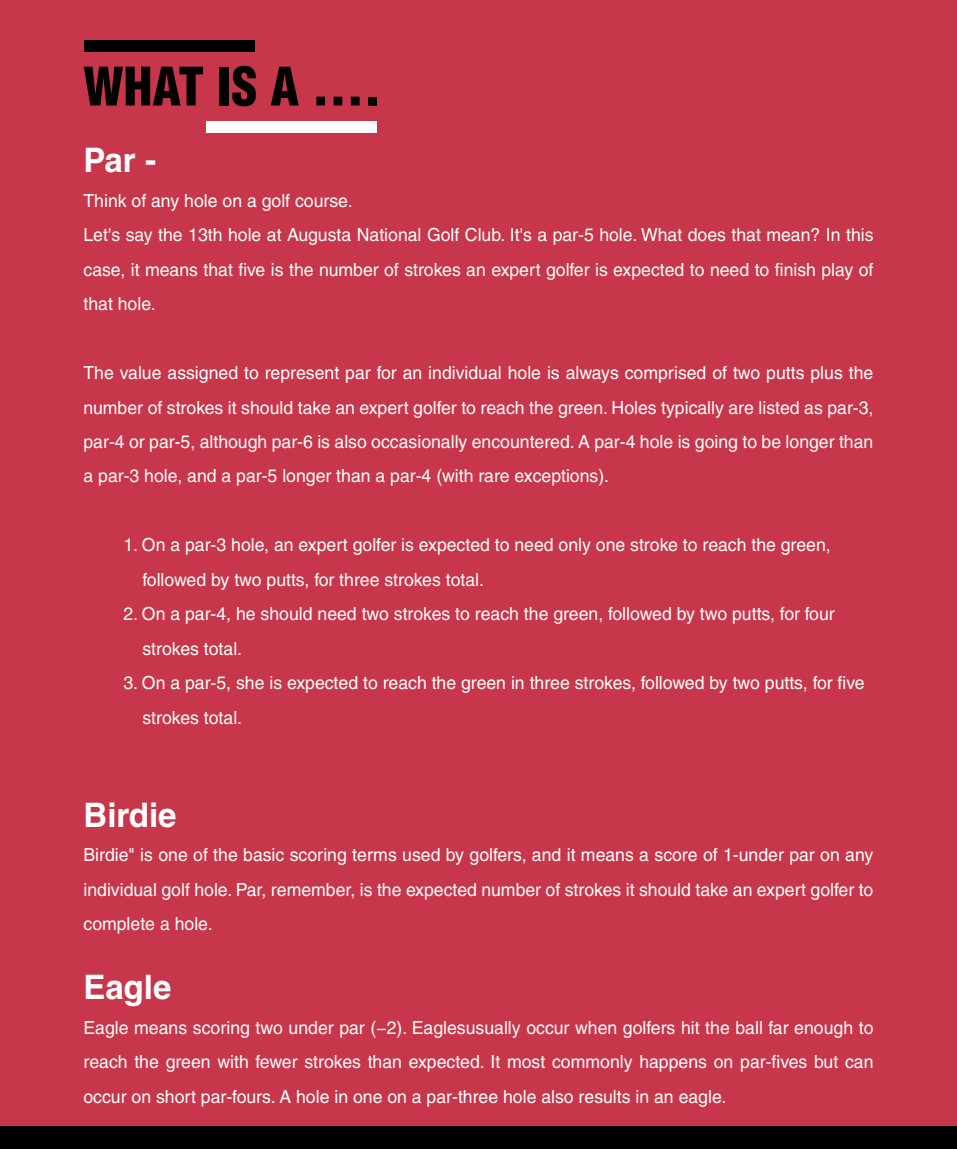
<style>
.page{position:relative;width:957px;height:1149px;background:#fff}
.page>*{position:absolute;margin:0;border:0;box-sizing:border-box;transform-origin:0 0}
.t1{font:900 condensed 51.75px "Helvetica";color:#000}
.t2{font:700 33.75px "Helvetica";color:#fff}
.t3{font:18px/34.4px "Helvetica";color:#fff}
</style>
<div class="page">
<div style="left:0;top:0;width:957px;height:1148px;background:#c7364b"></div>
<div style="left:84px;top:40px;width:170px;height:11px;background:#000"></div>
<div style="left:206px;top:121px;width:171px;height:11px;background:#fff"></div>
<div style="left:0;top:1125px;width:957px;height:23px;background:#000"></div>
<h1 class="t1" style="left:83px;top:54px;width:299px">WHAT IS A ….</h1>
<h2 class="t2" style="left:83px;top:140px;width:74px">Par -</h2>
<p class="t3" style="left:83px;top:183px;width:791px">Think of any hole on a golf course.<br>Let's say the 13th hole at Augusta National Golf Club. It's a par-5 hole. What does that mean? In this case, it means that five is the number of strokes an expert golfer is expected to need to finish play of that hole.</p>
<p class="t3" style="left:83px;top:355px;width:791px;text-align:justify">The value assigned to represent par for an individual hole is always comprised of two putts plus the number of strokes it should take an expert golfer to reach the green. Holes typically are listed as par-3, par-4 or par-5, although par-6 is also occasionally encountered. A par-4 hole is going to be longer than a par-3 hole, and a par-5 longer than a par-4 (with rare exceptions).</p>
<p class="t3" style="left:142px;top:527px;width:690px;text-indent:-19px">1. On a par-3 hole, an expert golfer is expected to need only one stroke to reach the green, followed by two putts, for three strokes total.</p>
<p class="t3" style="left:142px;top:596px;width:694px;text-indent:-19px">2. On a par-4, he should need two strokes to reach the green, followed by two putts, for four strokes total.</p>
<p class="t3" style="left:142px;top:665px;width:723px;text-indent:-19px">3. On a par-5, she is expected to reach the green in three strokes, followed by two putts, for five strokes total.</p>
<h2 class="t2" style="left:83px;top:794px;width:95px">Birdie</h2>
<p class="t3" style="left:83px;top:837px;width:791px;text-align:justify">Birdie" is one of the basic scoring terms used by golfers, and it means a score of 1-under par on any individual golf hole. Par, remember, is the expected number of strokes it should take an expert golfer to complete a hole.</p>
<h2 class="t2" style="left:83px;top:966px;width:89px">Eagle</h2>
<p class="t3" style="left:83px;top:1009px;width:791px;text-align:justify">Eagle means scoring two under par (−2). Eaglesusually occur when golfers hit the ball far enough to reach the green with fewer strokes than expected. It most commonly happens on par-fives but can occur on short par-fours. A hole in one on a par-three hole also results in an eagle.</p>
</div>
